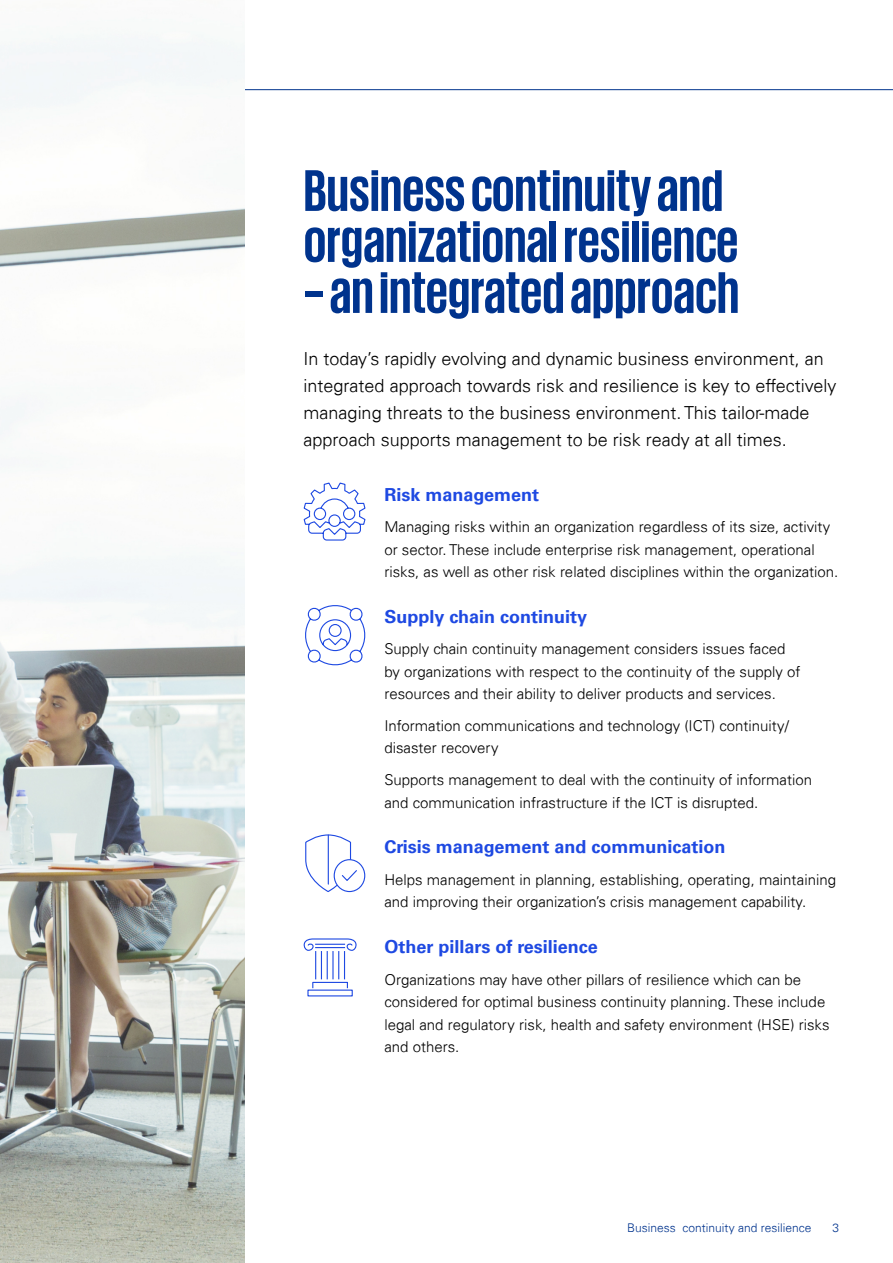
<style>
.page{position:relative;width:893px;height:1263px;background:#fff}
.page>*{position:absolute;margin:0;border:0;box-sizing:border-box;transform-origin:0 0}
.t1{font:700 60px/51px "KPMG";color:#00338d}
.t2{font:300 18px/27px "Univers 45";color:#000}
.t3{font:700 18px "Univers 65";color:#1e49e2}
.t4{font:300 15px/22.5px "Univers 45";color:#000}
.t5{font:300 12px "Univers 45";color:#00338d}
</style>
<div class="page">
<hr style="left:0;top:89px;width:893px;height:1px;background:#00338d">
<img style="left:0;top:34px;width:244px;height:1229px">
<svg style="left:303px;top:482px;width:63px;height:59px"></svg>
<svg style="left:305px;top:605px;width:61px;height:61px"></svg>
<div style="left:334px;top:859px;width:31px;height:33px;border:1px solid #1e49e2;border-radius:50%"></div>
<svg style="left:305px;top:834px;width:53px;height:59px"></svg>
<svg style="left:303px;top:938px;width:54px;height:59px"></svg>
<h1 class="t1" style="left:304px;top:163px;width:436px">Business continuity and organizational resilience</h1>
<h1 class="t1" style="left:304px;top:265px;width:437px">– an integrated approach</h1>
<p class="t2" style="left:304px;top:346px;width:534px">In today’s rapidly evolving and dynamic business environment, an integrated approach towards risk and resilience is key to effectively managing threats to the business environment. This tailor-made approach supports management to be risk ready at all times.</p>
<p class="t3" style="left:384px;top:484px;width:156px">Risk management</p>
<p class="t4" style="left:384px;top:516px;width:455px">Managing risks within an organization regardless of its size, activity or sector. These include enterprise risk management, operational risks, as well as other risk related disciplines within the organization.</p>
<p class="t3" style="left:384px;top:606px;width:204px">Supply chain continuity</p>
<p class="t4" style="left:384px;top:638px;width:417px">Supply chain continuity management considers issues faced by organizations with respect to the continuity of the supply of resources and their ability to deliver products and services.</p>
<p class="t4" style="left:384px;top:714px;width:406px">Information communications and technology (ICT) continuity/ disaster recovery</p>
<p class="t4" style="left:384px;top:768px;width:429px">Supports management to deal with the continuity of information and communication infrastructure if the ICT is disrupted.</p>
<p class="t3" style="left:384px;top:836px;width:342px">Crisis management and communication</p>
<p class="t4" style="left:384px;top:868px;width:453px">Helps management in planning, establishing, operating, maintaining and improving their organization’s crisis management capability.</p>
<p class="t3" style="left:384px;top:936px;width:215px">Other pillars of resilience</p>
<p class="t4" style="left:384px;top:968px;width:447px">Organizations may have other pillars of resilience which can be considered for optimal business continuity planning. These include legal and regulatory risk, health and safety environment (HSE) risks and others.</p>
<p class="t5" style="left:627px;top:1220px;width:186px">Business continuity and resilience</p>
<p class="t5" style="left:832px;top:1220px;width:8px">3</p>
</div>
